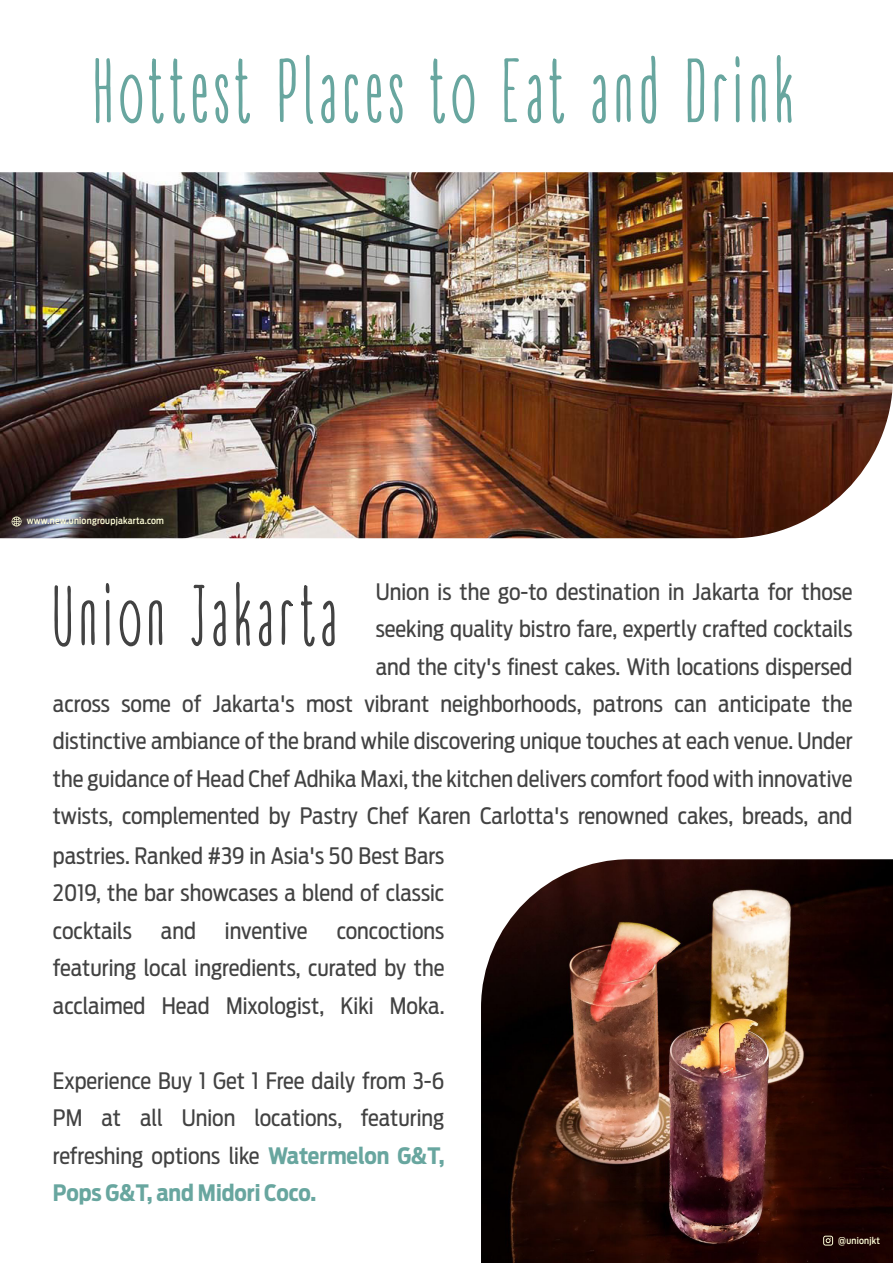
<style>
.page{position:relative;width:893px;height:1263px;background:#fff}
.page>*{position:absolute;margin:0;border:0;box-sizing:border-box;transform-origin:0 0}
.t1{font:85.65px "ADAYWITHOUTSUN";letter-spacing:.1em;color:#68a69f}
.t2{font:81.15px "ADAYWITHOUTSUN";letter-spacing:.1em;color:#424242}
.t3{font:22.5px/37.5px "Antenna Cond";color:#424242;text-align:justify}
.t4{font:500 9.3px "Antenna Cond";letter-spacing:.025em;color:#ffffd9}
.s1{font-weight:700;color:#68a69f}
</style>
<div class="page">
<svg style="left:95px;top:58px;width:16px;height:66px"></svg>
<svg style="left:120px;top:58px;width:65px;height:66px"></svg>
<svg style="left:192px;top:74px;width:15px;height:49px"></svg>
<svg style="left:215px;top:58px;width:35px;height:66px"></svg>
<svg style="left:279px;top:58px;width:17px;height:64px"></svg>
<svg style="left:305px;top:54px;width:8px;height:70px"></svg>
<svg style="left:321px;top:74px;width:14px;height:50px"></svg>
<svg style="left:344px;top:74px;width:15px;height:50px"></svg>
<svg style="left:367px;top:74px;width:15px;height:49px"></svg>
<svg style="left:389px;top:74px;width:14px;height:50px"></svg>
<svg style="left:430px;top:58px;width:15px;height:66px"></svg>
<svg style="left:452px;top:74px;width:23px;height:50px"></svg>
<svg style="left:504px;top:58px;width:15px;height:65px"></svg>
<svg style="left:527px;top:74px;width:14px;height:50px"></svg>
<svg style="left:549px;top:58px;width:16px;height:66px"></svg>
<svg style="left:592px;top:74px;width:14px;height:50px"></svg>
<svg style="left:616px;top:74px;width:15px;height:49px"></svg>
<svg style="left:641px;top:55px;width:16px;height:69px"></svg>
<svg style="left:687px;top:58px;width:18px;height:65px"></svg>
<svg style="left:714px;top:74px;width:13px;height:48px"></svg>
<svg style="left:735px;top:56px;width:5px;height:67px"></svg>
<svg style="left:751px;top:74px;width:15px;height:49px"></svg>
<svg style="left:776px;top:55px;width:16px;height:68px"></svg>
<svg style="left:54px;top:585px;width:17px;height:62px"></svg>
<svg style="left:81px;top:600px;width:14px;height:46px"></svg>
<svg style="left:105px;top:583px;width:5px;height:63px"></svg>
<svg style="left:119px;top:600px;width:22px;height:47px"></svg>
<svg style="left:149px;top:600px;width:14px;height:46px"></svg>
<svg style="left:191px;top:584px;width:14px;height:63px"></svg>
<svg style="left:213px;top:600px;width:13px;height:47px"></svg>
<svg style="left:236px;top:581px;width:14px;height:65px"></svg>
<svg style="left:258px;top:600px;width:14px;height:47px"></svg>
<svg style="left:281px;top:600px;width:12px;height:45px"></svg>
<svg style="left:301px;top:585px;width:14px;height:62px"></svg>
<svg style="left:322px;top:600px;width:13px;height:47px"></svg>
<img style="left:0;top:172px;width:893px;height:366px">
<img style="left:481px;top:859px;width:412px;height:404px">
<svg style="left:12px;top:516px;width:10px;height:10px"></svg>
<svg style="left:823px;top:1236px;width:10px;height:9px"></svg>
<h1 class="t1" style="left:93px;top:41px;width:700px">Hottest Places to Eat and Drink</h1>
<p class="t4" style="left:27px;top:515px;width:139px">www.new.uniongroupjakarta.com</p>
<h2 class="t2" style="left:53px;top:569px;width:284px">Union Jakarta</h2>
<p class="t3" style="left:376px;top:573px;width:478px">Union is the go-to destination in Jakarta for those</p>
<p class="t3" style="left:376px;top:610px;width:478px">seeking quality bistro fare, expertly crafted cocktails</p>
<p class="t3" style="left:376px;top:648px;width:478px">and the city's finest cakes. With locations dispersed</p>
<p class="t3" style="left:53px;top:685px;width:801px">across some of Jakarta's most vibrant neighborhoods, patrons can anticipate the</p>
<p class="t3" style="left:53px;top:723px;width:801px">distinctive ambiance of the brand while discovering unique touches at each venue. Under</p>
<p class="t3" style="left:53px;top:760px;width:801px">the guidance of Head Chef Adhika Maxi, the kitchen delivers comfort food with innovative</p>
<p class="t3" style="left:53px;top:798px;width:801px">twists, complemented by Pastry Chef Karen Carlotta's renowned cakes, breads, and</p>
<p class="t3" style="left:53px;top:837px;width:393px">pastries. Ranked #39 in Asia's 50 Best Bars</p>
<p class="t3" style="left:53px;top:874px;width:393px">2019, the bar showcases a blend of classic</p>
<p class="t3" style="left:53px;top:912px;width:80px">cocktails</p>
<p class="t3" style="left:161px;top:912px;width:37px">and</p>
<p class="t3" style="left:225px;top:912px;width:84px">inventive</p>
<p class="t3" style="left:53px;top:912px;width:393px;text-indent:284px">concoctions featuring local ingredients, curated by the acclaimed Head Mixologist, Kiki Moka.</p>
<p class="t3" style="left:53px;top:1062px;width:393px">Experience Buy 1 Get 1 Free daily from 3-6<br>PM at all Union locations, featuring refreshing options like <span class="s1">Watermelon G&amp;T, Pops G&amp;T, and Midori Coco.</span></p>
<p class="t4" style="left:838px;top:1235px;width:43px">@unionjkt</p>
</div>
